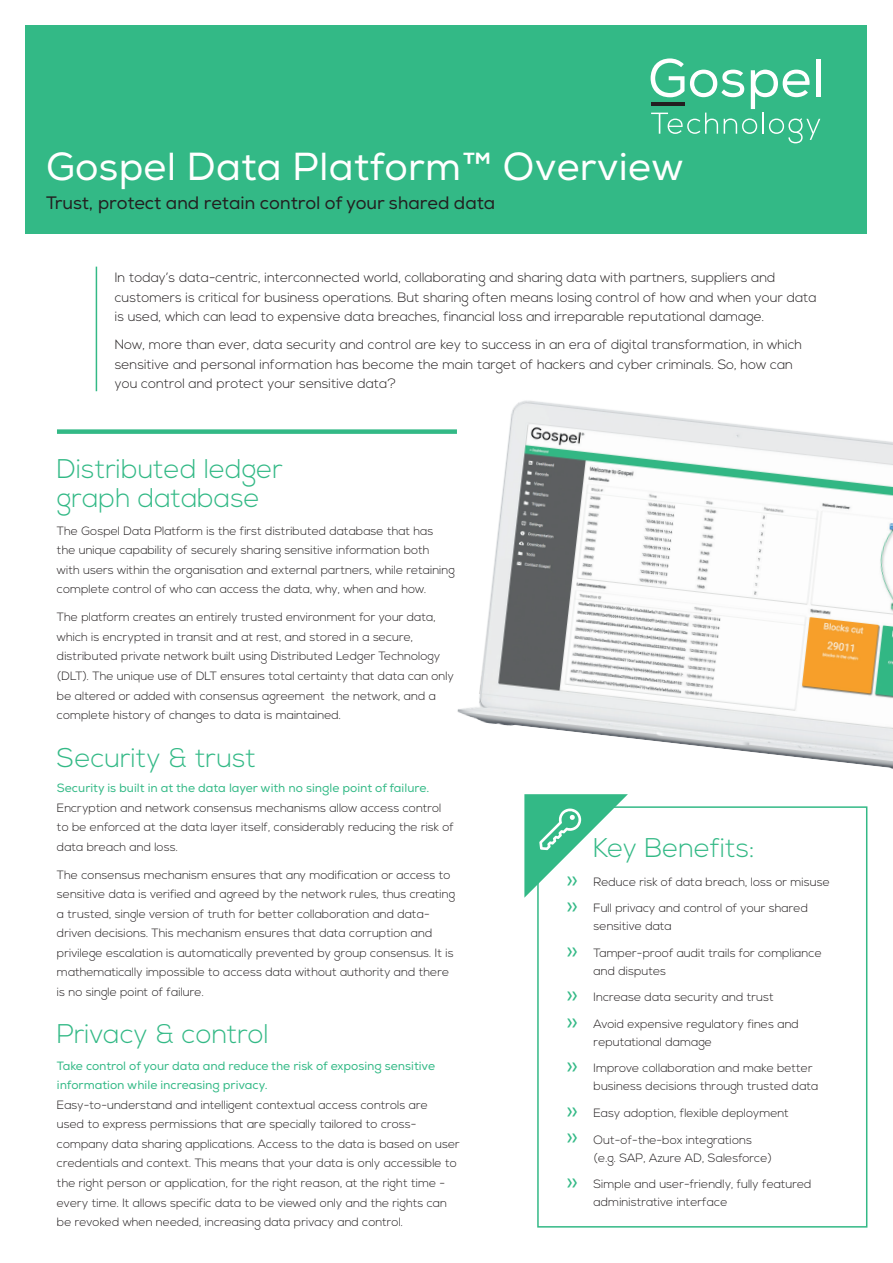
<style>
.page{position:relative;width:893px;height:1263px;background:#fff}
.page>*{position:absolute;margin:0;border:0;box-sizing:border-box;transform-origin:0 0}
.t1{font:39px "Nexa";letter-spacing:.005em;color:#fff}
.t2{font:300 27px/28.5px "Nexa";color:#33b986}
.t3{font:18px "Nexa";letter-spacing:-.005em;color:#231f20}
.t4{font:300 13.5px/19.5px "Nexa";color:#231f20}
.t5{font:300 12px/19.5px "Nexa";color:#231f20}
.t6{font:12px/19.2px "Nexa";color:#33b986}
.s1{font-weight:400;font-size:20.25px;color:#33b986}
</style>
<div class="page">
<div style="left:26px;top:26px;width:841px;height:208px;background:#33b986"></div>
<svg style="left:651px;top:58px;width:33px;height:39px"></svg>
<svg style="left:690px;top:70px;width:54px;height:27px"></svg>
<svg style="left:751px;top:70px;width:59px;height:39px"></svg>
<hr style="left:816px;top:59px;width:4px;height:38px;background:#fff">
<svg style="left:651px;top:113px;width:67px;height:21px"></svg>
<svg style="left:724px;top:119px;width:33px;height:15px"></svg>
<hr style="left:762px;top:113px;width:2px;height:21px;background:#fff">
<svg style="left:769px;top:118px;width:51px;height:25px"></svg>
<hr style="left:651px;top:103px;width:34px;height:3px;background:#231f20">
<img style="left:457px;top:400px;width:436px;height:413px">
<div style="left:57px;top:429px;width:400px;height:5px;background:#33b986"></div>
<div style="left:537px;top:806px;width:330px;height:421px;border:2px solid #33b986"></div>
<svg style="left:524px;top:794px;width:104px;height:104px"></svg>
<hr style="left:96px;top:267px;width:1px;height:124px;background:#33b986">
<h1 class="t1" style="left:46px;top:143px;width:639px">Gospel Data Platform™ Overview</h1>
<h3 class="t3" style="left:46px;top:192px;width:451px">Trust, protect and retain control of your shared data</h3>
<p class="t4" style="left:115px;top:268px;width:703px">In today’s data-centric, interconnected world, collaborating and sharing data with partners, suppliers and customers is critical for business operations. But sharing often means losing control of how and when your data is used, which can lead to expensive data breaches, financial loss and irreparable reputational damage.</p>
<p class="t4" style="left:115px;top:335px;width:689px">Now, more than ever, data security and control are key to success in an era of digital transformation, in which sensitive and personal information has become the main target of hackers and cyber criminals. So, how can you control and protect your sensitive data?</p>
<h2 class="t2" style="left:57px;top:456px;width:227px">Distributed ledger graph database</h2>
<p class="t5" style="left:57px;top:522px;width:399px">The Gospel Data Platform is the first distributed database that has the unique capability of securely sharing sensitive information both with users within the organisation and external partners, while retaining complete control of who can access the data, why, when and how.</p>
<p class="t5" style="left:57px;top:608px;width:398px">The platform creates an entirely trusted environment for your data, which is encrypted in transit and at rest, and stored in a secure, distributed private network built using Distributed Ledger Technology (DLT). The unique use of DLT ensures total certainty that data can only be altered or added with consensus agreement the network, and a complete history of changes to data is maintained.</p>
<h2 class="t2" style="left:57px;top:744px;width:201px">Security &amp; trust</h2>
<p class="t6" style="left:57px;top:779px;width:374px">Security is built in at the data layer with no single point of failure.</p>
<p class="t5" style="left:57px;top:799px;width:399px">Encryption and network consensus mechanisms allow access control to be enforced at the data layer itself, considerably reducing the risk of data breach and loss.</p>
<p class="t5" style="left:57px;top:865px;width:400px">The consensus mechanism ensures that any modification or access to sensitive data is verified and agreed by the network rules, thus creating a trusted, single version of truth for better collaboration and data&shy;driven decisions. This mechanism ensures that data corruption and privilege escalation is automatically prevented by group consensus. It is mathematically impossible to access data without authority and there is no single point of failure.</p>
<h2 class="t2" style="left:57px;top:1021px;width:213px">Privacy &amp; control</h2>
<p class="t6" style="left:57px;top:1056px;width:380px">Take control of your data and reduce the risk of exposing sensitive information while increasing privacy.</p>
<p class="t5" style="left:57px;top:1095px;width:404px">Easy-to-understand and intelligent contextual access controls are<br>used to express permissions that are specially tailored to cross&shy;company data sharing applications. Access to the data is based on user credentials and context. This means that your data is only accessible to the right person or application, for the right reason, at the right time - every time. It allows specific data to be viewed only and the rights can be revoked when needed, increasing data privacy and control.</p>
<h2 class="t2" style="left:593px;top:835px;width:163px">Key Benefits:</h2>
<p class="t5" style="left:567px;top:873px;width:265px"><span class="s1">››</span> Reduce risk of data breach, loss or misuse</p>
<p class="t5" style="left:594px;top:900px;width:216px;line-height:18px;text-indent:-27px"><span class="s1">››</span> Full privacy and control of your shared sensitive data</p>
<p class="t5" style="left:594px;top:944px;width:230px;line-height:18px;text-indent:-27px"><span class="s1">››</span> Tamper-proof audit trails for compliance and disputes</p>
<p class="t5" style="left:567px;top:988px;width:209px"><span class="s1">››</span> Increase data security and trust</p>
<p class="t5" style="left:594px;top:1015px;width:207px;line-height:18px;text-indent:-27px"><span class="s1">››</span> Avoid expensive regulatory fines and reputational damage</p>
<p class="t5" style="left:594px;top:1060px;width:226px;line-height:18px;text-indent:-27px"><span class="s1">››</span> Improve collaboration and make better business decisions through trusted data</p>
<p class="t5" style="left:567px;top:1104px;width:224px"><span class="s1">››</span> Easy adoption, flexible deployment</p>
<p class="t5" style="left:594px;top:1131px;width:180px;line-height:18px;text-indent:-27px"><span class="s1">››</span> Out-of-the-box integrations (e.g. SAP, Azure AD, Salesforce)</p>
<p class="t5" style="left:594px;top:1175px;width:220px;line-height:18px;text-indent:-27px"><span class="s1">››</span> Simple and user-friendly, fully featured administrative interface</p>
</div>
